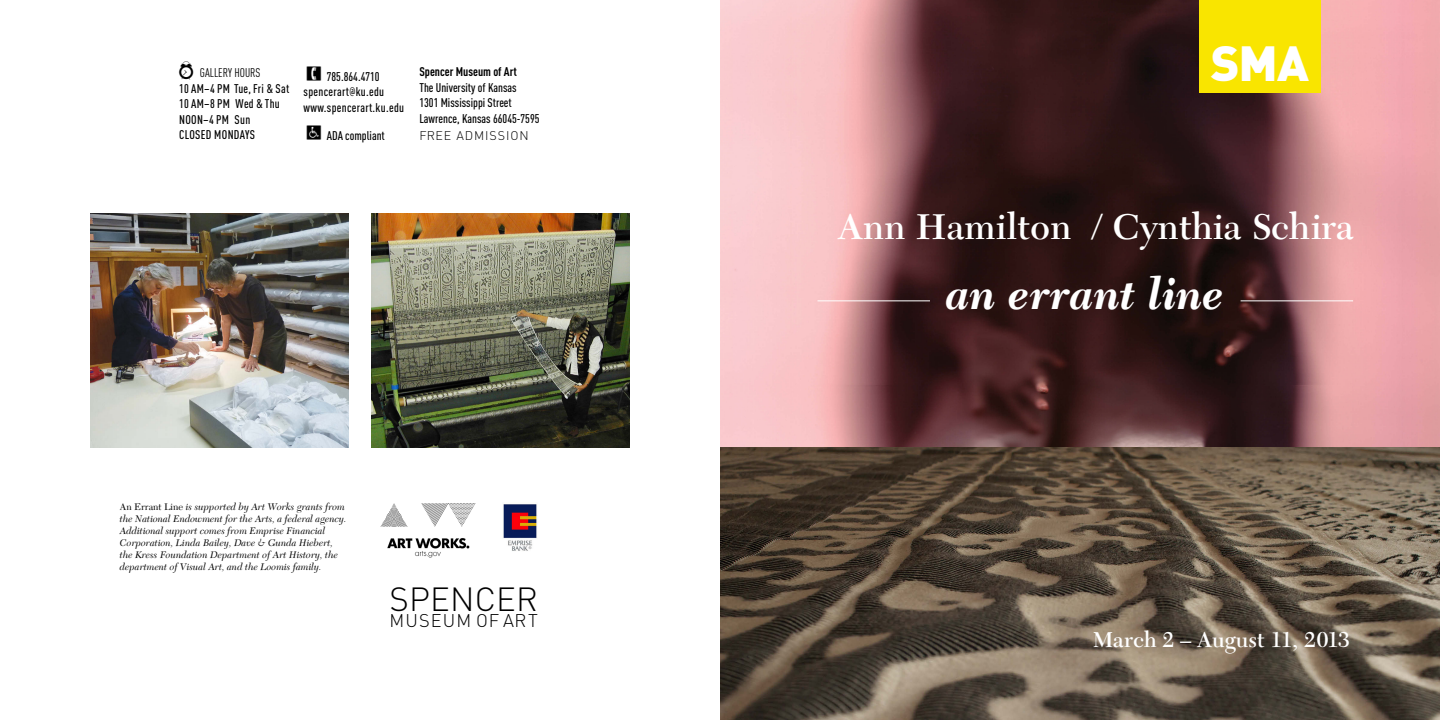
<style>
.page{position:relative;width:1440px;height:720px;background:#fff}
.page>*{position:absolute;margin:0;border:0;box-sizing:border-box;transform-origin:0 0}
.t1{font:900 48.75px "DIN";color:#fff}
.t2{font:italic 700 45px "New Caledonia";color:#fff}
.t3{font:600 37.5px "New Caledonia";letter-spacing:.01em;color:#fff}
.t4{font:300 33.12px "DIN";letter-spacing:.005em;color:#000}
.t5{font:600 22.5px "New Caledonia";color:#fff}
.t6{font:300 18.12px "DIN";letter-spacing:.06em;color:#000}
.t7{font:500 12.5px "DIN Cond";letter-spacing:.025em;color:#000}
.t8{font:500 12.5px "DIN Cond";color:#000}
.t9{font:700 12.5px "DIN Cond";color:#000}
.t10{font:12.5px "DIN Cond";color:#000}
.t11{font:300 12.5px "DIN";letter-spacing:.075em;color:#000}
.t12{font:italic 10px/12px "New Caledonia";color:#000}
.s1{font-family:"WC Sold Out B Bta";font-size:15px}
.s2{font-family:"Interstate Pi Three";font-weight:400;font-size:15px}
.s3{font-family:"Interstate";font-weight:300;font-stretch:extra-condensed}
.s4{font-style:normal}
.s5{font-weight:400}
</style>
<div class="page">
<img style="left:720px;top:0;width:720px;height:447px">
<img style="left:90px;top:214px;width:259px;height:233px">
<div style="left:1199px;top:0;width:122px;height:92px;background:#f9e500"></div>
<hr style="left:1241px;top:301px;width:112px;height:1px;background:#fff">
<hr style="left:818px;top:301px;width:112px;height:1px;background:#fff">
<img style="left:503px;top:504px;width:35px;height:47px">
<img style="left:380px;top:503px;width:96px;height:55px">
<img style="left:720px;top:447px;width:720px;height:273px">
<img style="left:371px;top:214px;width:259px;height:233px">
<p class="t10" style="left:179px;top:65px;width:83px"><span class="s1">Q</span> GALLERY HOURS</p>
<p class="t7" style="left:179px;top:81px;width:112px">10 AM–4 PM Tue,Fri &amp; Sat</p>
<p class="t7" style="left:179px;top:96px;width:102px">10 AM–8 PM Wed &amp; Thu</p>
<p class="t7" style="left:179px;top:112px;width:73px">NOON–4 PM Sun</p>
<p class="t7" style="left:179px;top:128px;width:77px">CLOSED MONDAYS</p>
<p class="t8" style="left:306px;top:69px;width:75px"><span class="s2">3</span> 785.864.4710</p>
<p class="t7" style="left:304px;top:84px;width:82px">spencerart<span class="s3">@</span>ku.edu</p>
<p class="t7" style="left:304px;top:100px;width:102px">www.spencerart.ku.edu</p>
<p class="t8" style="left:306px;top:128px;width:80px"><span class="s2">-</span> ADA compliant</p>
<p class="t9" style="left:419px;top:64px;width:99px">Spencer Museum of Art</p>
<p class="t8" style="left:419px;top:80px;width:99px">The University of Kansas</p>
<p class="t8" style="left:419px;top:95px;width:94px">1301 Mississippi Street</p>
<p class="t8" style="left:419px;top:111px;width:122px">Lawrence, Kansas 66045-7595</p>
<p class="t11" style="left:419px;top:128px;width:111px">FREE ADMISSION</p>
<p class="t12" style="left:120px;top:501px;width:228px"><span class="s4">An Errant Line</span> is supported by Art Works grants from the National Endowment for the Arts, a federal agency.<br>Additional support comes from Emprise Financial Corporation, Linda Bailey, Dave &amp; Gunda Hiebert, the Kress Foundation Department of Art History, the department of Visual Art, and the Loomis family.</p>
<p class="t4" style="left:390px;top:578px;width:150px">SPENCER</p>
<p class="t6" style="left:390px;top:609px;width:150px">MUSEUM OF ART</p>
<p class="t1" style="left:1211px;top:31px;width:100px">SMA</p>
<p class="t3" style="left:838px;top:205px;width:517px">Ann Hamilton <span class="s5">/</span> Cynthia Schira</p>
<p class="t2" style="left:946px;top:269px;width:280px">an errant line</p>
<p class="t5" style="left:1093px;top:626px;width:259px">March 2 – August 11, 2013</p>
</div>
